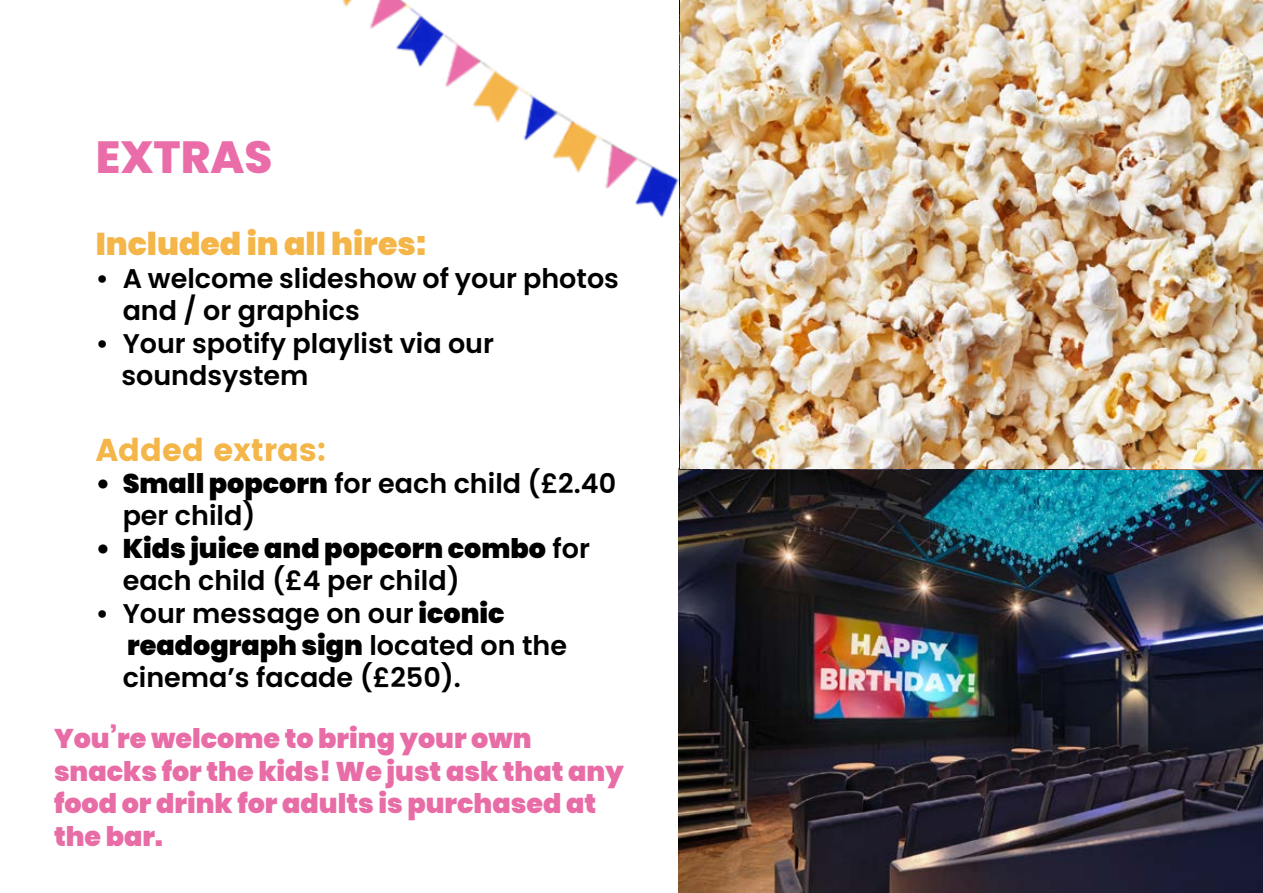
<style>
.page{position:relative;width:1263px;height:893px;background:#fff}
.page>*{position:absolute;margin:0;border:0;box-sizing:border-box;transform-origin:0 0}
.t1{font:800 45px "Poppins";color:#ea6da9}
.t2{font:900 31.5px "Poppins";color:#f4b549}
.t3{font:700 31.5px "Poppins";color:#f4b549}
.t4{font:600 27px/32.4px "Poppins";color:#000}
.t5{font:900 27px/32.4px "Poppins";color:#e86da7}
.t6{font:900 27px/32.4px "Poppins";color:#000}
.s1{font-weight:900}
.s2{font-weight:600}
</style>
<div class="page">
<img style="left:679px;top:234px;width:584px;height:659px">
<img style="left:342px;top:0;width:338px;height:234px">
<img style="left:680px;top:0;width:583px;height:468px">
<h1 class="t1" style="left:96px;top:131px;width:178px">EXTRAS</h1>
<p class="t2" style="left:96px;top:226px;width:332px">Included in all hires:</p>
<p class="t4" style="left:123px;top:262px;width:498px;text-indent:-27px">• A welcome slideshow of your photos and / or graphics</p>
<p class="t4" style="left:121px;top:327px;width:374px;text-indent:-26px">• Your spotify playlist via our soundsystem</p>
<p class="t3" style="left:96px;top:431px;width:232px">Added extras:</p>
<p class="t4" style="left:123px;top:467px;width:495px;text-indent:-27px"><span class="s1">• Small popcorn</span> for each child (£2.40 per child)</p>
<p class="t6" style="left:123px;top:532px;width:469px;text-indent:-27px">• Kids juice and popcorn combo <span class="s2">for each child (£4 per child)</span></p>
<p class="t4" style="left:123px;top:597px;width:446px;text-indent:-27px">• Your message on our <span class="s1">iconic readograph sign</span> located on the cinema’s facade (£250).</p>
<p class="t5" style="left:54px;top:723px;width:571px">You’re welcome to bring your own snacks for the kids! We just ask that any food or drink for adults is purchased at the bar.</p>
</div>
